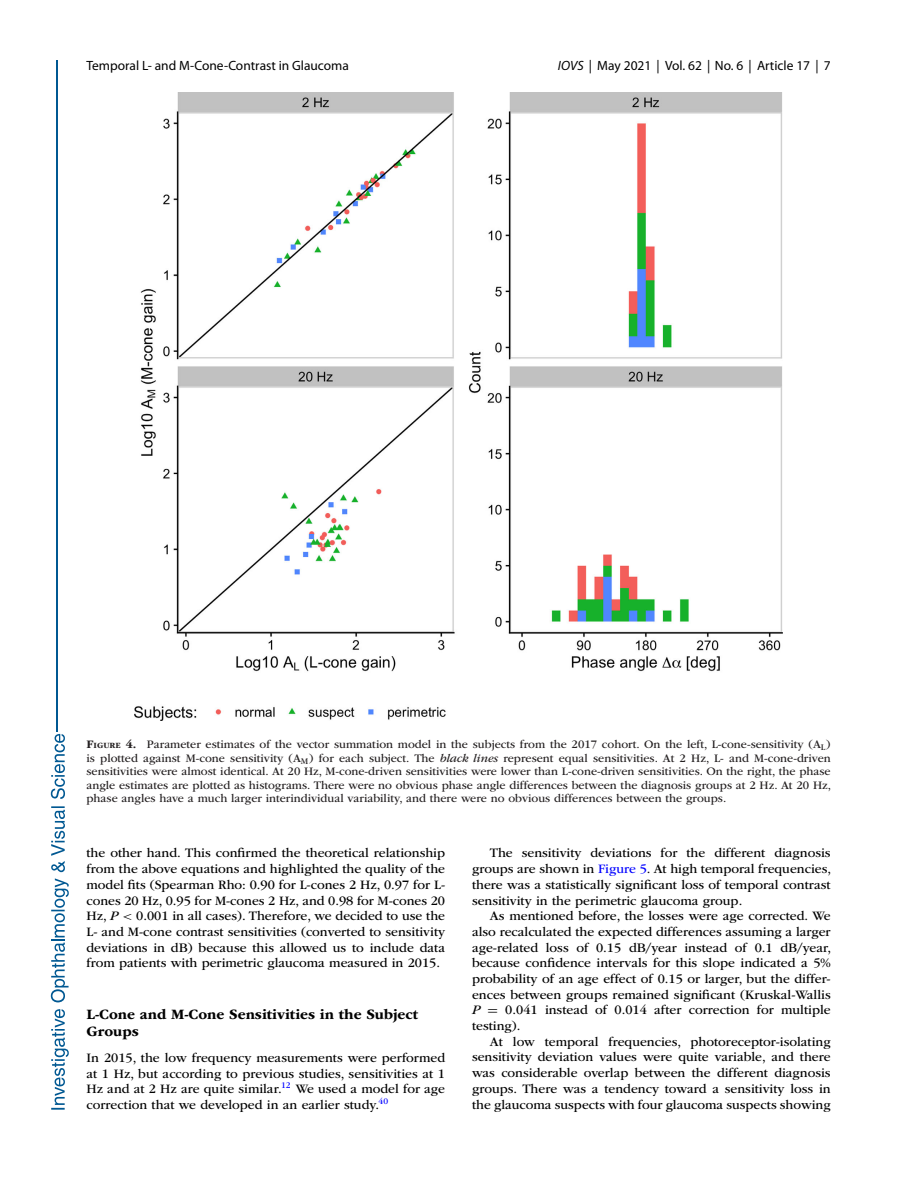
<style>
.page{position:relative;width:918px;height:1188px;background:#fff}
.page>*{position:absolute;margin:0;border:0;box-sizing:border-box;transform-origin:0 0}
.t1{font:700 15px/18px "ITC Garamond Std";color:#000}
.t2{font:13.5px/15.8px "ITC Garamond Std";color:#000;text-align:justify}
.t3{font:13.5px "Myriad Pro";color:#000}
.t4{font:12px/13.5px "ITC Garamond Std";color:#231f20;text-align:justify}
.s1{font-style:italic}
.s2{font-weight:700}
.s3{font-weight:700;font-size:8.4px}
.s4{font-family:"RMTMI"}
.s5{color:#00f}
.s6{font-family:"MTSY"}
</style>
<div class="page">
<hr style="left:57px;top:60px;width:1px;height:672px;background:#005892">
<svg style="left:51px;top:734px;width:18px;height:376px"></svg>
<img style="left:135px;top:93px;width:648px;height:627px">
<p class="t3" style="left:86px;top:57px;width:264px">Temporal L- and M-Cone-Contrast in Glaucoma</p>
<p class="t3" style="left:558px;top:57px;width:274px"><span class="s1">IOVS</span> | May 2021 | Vol. 62 | No. 6 | Article 17 | 7</p>
<p class="t4" style="left:86px;top:739px;width:746px"><span class="s2">F</span><span class="s3">IGURE</span> <span class="s2">4.</span> Parameter estimates of the vector summation model in the subjects from the 2017 cohort. On the left, L-cone-sensitivity (A<sub>L</sub>) is plotted against M-cone sensitivity (A<sub>M</sub>) for each subject. The <span class="s1">black lines</span> represent equal sensitivities. At 2 Hz, L- and M-cone-driven sensitivities were almost identical. At 20 Hz, M-cone-driven sensitivities were lower than L-cone-driven sensitivities. On the right, the phase angle estimates are plotted as histograms. There were no obvious phase angle differences between the diagnosis groups at 2 Hz. At 20 Hz, phase angles have a much larger interindividual variability, and there were no obvious differences between the groups.</p>
<p class="t2" style="left:86px;top:846px;width:360px">the other hand. This confirmed the theoretical relationship from the above equations and highlighted the quality of the model fits (Spearman Rho: 0.90 for L-cones 2 Hz, 0.97 for L&shy;cones 20 Hz, 0.95 for M-cones 2 Hz, and 0.98 for M-cones 20<br>Hz, <span class="s1">P</span> <span class="s4">&lt;</span> 0.001 in all cases). Therefore, we decided to use the L- and M-cone contrast sensitivities (converted to sensitivity deviations in dB) because this allowed us to include data from patients with perimetric glaucoma measured in 2015.</p>
<p class="t1" style="left:86px;top:1006px;width:333px">L-Cone and M-Cone Sensitivities in the Subject<br>Groups</p>
<p class="t2" style="left:86px;top:1051px;width:360px">In 2015, the low frequency measurements were performed at 1 Hz, but according to previous studies, sensitivities at 1<br>Hz and at 2 Hz are quite similar.<sup>12</sup> We used a model for age correction that we developed in an earlier study.<sup>40</sup></p>
<p class="t2" style="left:472px;top:846px;width:361px;text-indent:18px">The sensitivity deviations for the different diagnosis groups are shown in <span class="s5">Figure 5</span>. At high temporal frequencies, there was a statistically significant loss of temporal contrast sensitivity in the perimetric glaucoma group.</p>
<p class="t2" style="left:472px;top:909px;width:361px;text-indent:18px">As mentioned before, the losses were age corrected. We also recalculated the expected differences assuming a larger age-related loss of 0.15 dB/year instead of 0.1 dB/year, because confidence intervals for this slope indicated a 5% probability of an age effect of 0.15 or larger, but the differ&shy;ences between groups remained significant (Kruskal-Wallis <span class="s1">P</span> <span class="s6">=</span> 0.041 instead of 0.014 after correction for multiple testing).</p>
<p class="t2" style="left:472px;top:1035px;width:360px;text-indent:18px">At low temporal frequencies, photoreceptor-isolating sensitivity deviation values were quite variable, and there was considerable overlap between the different diagnosis groups. There was a tendency toward a sensitivity loss in the glaucoma suspects with four glaucoma suspects showing</p>
</div>
